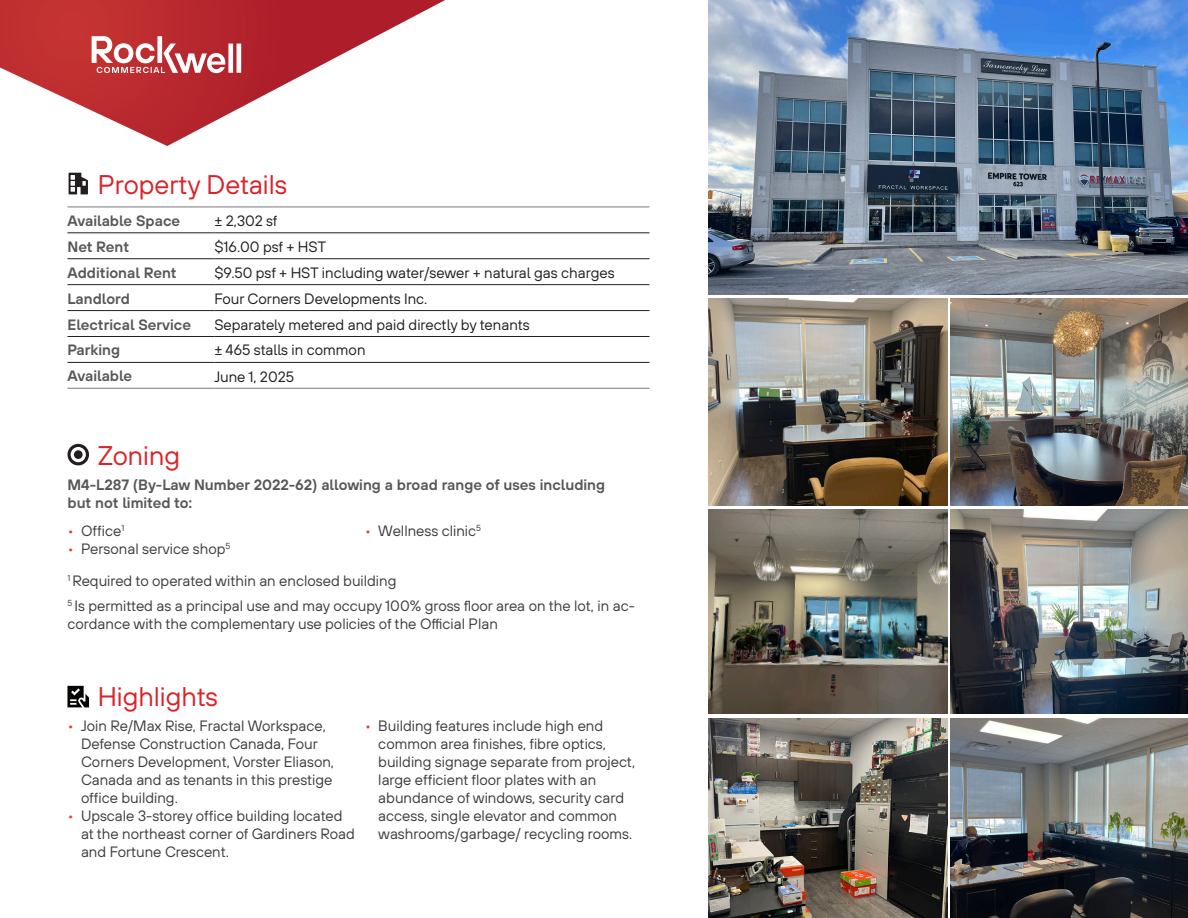
<style>
.page{position:relative;width:1188px;height:918px;background:#fff}
.page>*{position:absolute;margin:0;border:0;box-sizing:border-box;transform-origin:0 0}
.SubHeaders_w__Icon_Indent___Extra_Space_{font:27px "TT Hoves Pro";color:#da2329}
.SubHeaders_with_Icon_Indent{font:27px "TT Hoves Pro";color:#da2329}
.SubHeaders_w__Icon_Indent___Extra_Space_-2{font:15px/18px "TT Hoves Pro";color:#3e3e3f}
.Body_Copy{font:15px "TT Hoves Pro";color:#231f20}
.Body_Copy-2{font:15px/18px "TT Hoves Pro Dm Bd";color:#57585a}
.s1{color:#dd4234}
</style>
<div class="page">
<img style="left:708px;top:298px;width:239px;height:207px">
<img style="left:708px;top:718px;width:239px;height:200px">
<img style="left:950px;top:298px;width:238px;height:207px">
<img style="left:950px;top:718px;width:238px;height:200px">
<hr style="left:68px;top:258px;width:146px;height:1px;background:#231f20">
<hr style="left:68px;top:284px;width:146px;height:1px;background:#231f20">
<hr style="left:68px;top:388px;width:146px;height:1px;background:#939598">
<hr style="left:214px;top:388px;width:436px;height:1px;background:#939598">
<hr style="left:68px;top:233px;width:146px;height:1px;background:#231f20">
<hr style="left:214px;top:233px;width:436px;height:1px;background:#231f20">
<hr style="left:214px;top:258px;width:436px;height:1px;background:#231f20">
<hr style="left:214px;top:284px;width:436px;height:1px;background:#231f20">
<hr style="left:68px;top:310px;width:146px;height:1px;background:#231f20">
<hr style="left:214px;top:310px;width:436px;height:1px;background:#231f20">
<hr style="left:68px;top:336px;width:146px;height:1px;background:#231f20">
<hr style="left:214px;top:336px;width:436px;height:1px;background:#231f20">
<hr style="left:68px;top:362px;width:146px;height:1px;background:#231f20">
<hr style="left:214px;top:362px;width:436px;height:1px;background:#231f20">
<hr style="left:68px;top:206px;width:146px;height:2px;background:#939598">
<hr style="left:214px;top:206px;width:436px;height:2px;background:#939598">
<svg style="left:69px;top:173px;width:19px;height:21px"></svg>
<svg style="left:68px;top:444px;width:21px;height:21px"></svg>
<div style="left:74px;top:450px;width:9px;height:9px;background:#231f20;border-radius:50%"></div>
<svg style="left:68px;top:686px;width:21px;height:21px"></svg>
<img style="left:708px;top:0;width:480px;height:295px">
<img style="left:950px;top:509px;width:238px;height:205px">
<img style="left:708px;top:509px;width:239px;height:205px">
<svg style="left:0;top:0;width:445px;height:146px"></svg>
<svg style="left:92px;top:36px;width:149px;height:37px"></svg>
<p class="SubHeaders_with_Icon_Indent" style="left:98px;top:167px;width:191px">Property Details</p>
<p class="Body_Copy-2" style="left:68px;top:212px;width:114px">Available Space</p>
<p class="Body_Copy" style="left:214px;top:211px;width:65px">± 2,302 sf</p>
<p class="Body_Copy-2" style="left:68px;top:238px;width:63px">Net Rent</p>
<p class="Body_Copy" style="left:214px;top:237px;width:113px">$16.00 psf + HST</p>
<p class="Body_Copy-2" style="left:68px;top:263px;width:111px">Additional Rent</p>
<p class="Body_Copy" style="left:214px;top:263px;width:402px">$9.50 psf + HST including water/sewer + natural gas charges</p>
<p class="Body_Copy-2" style="left:68px;top:289px;width:64px">Landlord</p>
<p class="Body_Copy" style="left:214px;top:288px;width:215px">Four Corners Developments Inc.</p>
<p class="Body_Copy-2" style="left:68px;top:315px;width:125px">Electrical Service</p>
<p class="Body_Copy" style="left:214px;top:314px;width:317px">Separately metered and paid directly by tenants</p>
<p class="Body_Copy-2" style="left:68px;top:341px;width:54px">Parking</p>
<p class="Body_Copy" style="left:214px;top:340px;width:153px">± 465 stalls in common</p>
<p class="Body_Copy-2" style="left:68px;top:367px;width:66px">Available</p>
<p class="Body_Copy" style="left:214px;top:367px;width:81px">June 1, 2025</p>
<p class="SubHeaders_w__Icon_Indent___Extra_Space_" style="left:98px;top:438px;width:84px">Zoning</p>
<p class="Body_Copy-2" style="left:68px;top:475px;width:539px">M4-L287 (By-Law Number 2022-62) allowing a broad range of uses including but not limited to:</p>
<p class="SubHeaders_w__Icon_Indent___Extra_Space_-2" style="left:68px;top:522px;width:58px"><span class="s1">•</span> Office<sup>1</sup></p>
<p class="SubHeaders_w__Icon_Indent___Extra_Space_-2" style="left:68px;top:540px;width:164px"><span class="s1">•</span> Personal service shop<sup>5</sup></p>
<p class="SubHeaders_w__Icon_Indent___Extra_Space_-2" style="left:365px;top:522px;width:118px"><span class="s1">•</span> Wellness clinic<sup>5</sup></p>
<p class="SubHeaders_w__Icon_Indent___Extra_Space_-2" style="left:67px;top:572px;width:330px"><sup>1</sup> Required to operated within an enclosed building</p>
<p class="SubHeaders_w__Icon_Indent___Extra_Space_-2" style="left:68px;top:597px;width:569px"><sup>5</sup> Is permitted as a principal use and may occupy 100% gross floor area on the lot, in ac&shy;cordance with the complementary use policies of the Official Plan</p>
<p class="SubHeaders_w__Icon_Indent___Extra_Space_" style="left:98px;top:679px;width:122px">Highlights</p>
<p class="SubHeaders_w__Icon_Indent___Extra_Space_-2" style="left:81px;top:717px;width:255px;text-indent:-14px"><span class="s1">•</span> Join Re/Max Rise, Fractal Workspace, Defense Construction Canada, Four Corners Development, Vorster Eliason, Canada and as tenants in this prestige office building.</p>
<p class="SubHeaders_w__Icon_Indent___Extra_Space_-2" style="left:81px;top:807px;width:275px;text-indent:-14px"><span class="s1">•</span> Upscale 3-storey office building located at the northeast corner of Gardiners Road and Fortune Crescent.</p>
<p class="SubHeaders_w__Icon_Indent___Extra_Space_-2" style="left:378px;top:717px;width:258px;text-indent:-14px"><span class="s1">•</span> Building features include high end common area finishes, fibre optics, building signage separate from project, large efficient floor plates with an abundance of windows, security card access, single elevator and common washrooms/garbage/ recycling rooms.</p>
</div>
